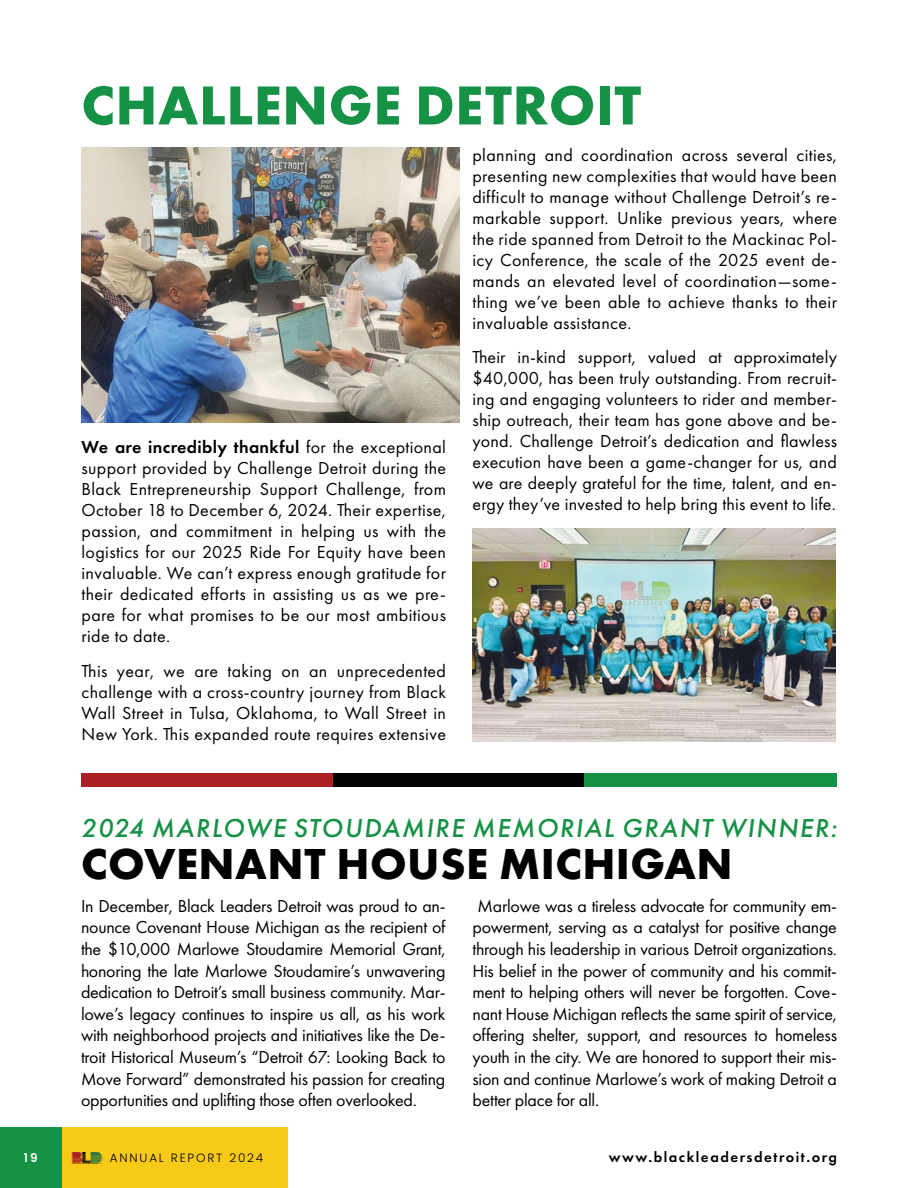
<style>
.page{position:relative;width:918px;height:1188px;background:#fff}
.page>*{position:absolute;margin:0;border:0;box-sizing:border-box;transform-origin:0 0}
.t1{font:700 57px "Futura PT";letter-spacing:.01em;color:#169246}
.t2{font:700 45px "Futura PT";letter-spacing:.01em;color:#000}
.t3{font:italic 500 27px "Futura PT";letter-spacing:.06em;color:#169246}
.t4{font:18px/21px "Futura PT";letter-spacing:.01em;color:#000;text-align:justify}
.t5{font:600 15px "Futura PT";letter-spacing:.1em;color:#000}
.t6{font:300 12px "Poppins";letter-spacing:.15em;color:#000}
.t7{font:600 12px "Poppins";color:#fff}
.s1{font-weight:600}
</style>
<div class="page">
<img style="left:472px;top:528px;width:364px;height:214px">
<img style="left:82px;top:147px;width:378px;height:275px">
<div style="left:0;top:1128px;width:288px;height:60px;background:#f8ca18"></div>
<div style="left:0;top:1128px;width:62px;height:60px;background:#169246"></div>
<div style="left:81px;top:773px;width:253px;height:14px;background:#a91f24"></div>
<div style="left:333px;top:773px;width:252px;height:14px;background:#000"></div>
<div style="left:584px;top:773px;width:253px;height:14px;background:#169246"></div>
<img style="left:71px;top:1152px;width:32px;height:11px">
<h1 class="t1" style="left:81px;top:69px;width:561px">CHALLENGE DETROIT</h1>
<p class="t4" style="left:82px;top:437px;width:366px"><span class="s1">We are incredibly thankful</span> for the exceptional support provided by Challenge Detroit during the Black Entrepreneurship Support Challenge, from October 18 to December 6, 2024. Their expertise, passion, and commitment in helping us with the logistics for our 2025 Ride For Equity have been invaluable. We can’t express enough gratitude for their dedicated efforts in assisting us as we pre&shy;pare for what promises to be our most ambitious ride to date.</p>
<p class="t4" style="left:82px;top:660px;width:366px">This year, we are taking on an unprecedented challenge with a cross-country journey from Black Wall Street in Tulsa, Oklahoma, to Wall Street in New York. This expanded route requires extensive</p>
<p class="t4" style="left:472px;top:144px;width:366px">planning and coordination across several cities, presenting new complexities that would have been difficult to manage without Challenge Detroit’s re&shy;markable support. Unlike previous years, where the ride spanned from Detroit to the Mackinac Pol&shy;icy Conference, the scale of the 2025 event de&shy;mands an elevated level of coordination—some&shy;thing we’ve been able to achieve thanks to their invaluable assistance.</p>
<p class="t4" style="left:472px;top:347px;width:366px">Their in-kind support, valued at approximately $40,000, has been truly outstanding. From recruit&shy;ing and engaging volunteers to rider and member&shy;ship outreach, their team has gone above and be&shy;yond. Challenge Detroit’s dedication and flawless execution have been a game-changer for us, and we are deeply grateful for the time, talent, and en&shy;ergy they’ve invested to help bring this event to life.</p>
<h3 class="t3" style="left:81px;top:811px;width:758px">2024 MARLOWE STOUDAMIRE MEMORIAL GRANT WINNER:</h3>
<h2 class="t2" style="left:81px;top:835px;width:653px">COVENANT HOUSE MICHIGAN</h2>
<p class="t4" style="left:81px;top:895px;width:366px;line-height:21.6px">In December, Black Leaders Detroit was proud to an&shy;nounce Covenant House Michigan as the recipient of the $10,000 Marlowe Stoudamire Memorial Grant, honoring the late Marlowe Stoudamire’s unwavering dedication to Detroit’s small business community. Mar&shy;lowe’s legacy continues to inspire us all, as his work with neighborhood projects and initiatives like the De&shy;troit Historical Museum’s “Detroit 67: Looking Back to Move Forward” demonstrated his passion for creating opportunities and uplifting those often overlooked.</p>
<p class="t4" style="left:472px;top:895px;width:366px;line-height:21.6px">Marlowe was a tireless advocate for community em&shy;powerment, serving as a catalyst for positive change through his leadership in various Detroit organizations.<br>His belief in the power of community and his commit&shy;ment to helping others will never be forgotten. Cove&shy;nant House Michigan reflects the same spirit of service, offering shelter, support, and resources to homeless youth in the city. We are honored to support their mis&shy;sion and continue Marlowe’s work of making Detroit a better place for all.</p>
<p class="t7" style="left:24px;top:1151px;width:15px">19</p>
<p class="t6" style="left:110px;top:1151px;width:155px">ANNUAL REPORT 2024</p>
<p class="t5" style="left:609px;top:1148px;width:230px">www.blackleadersdetroit.org</p>
</div>
